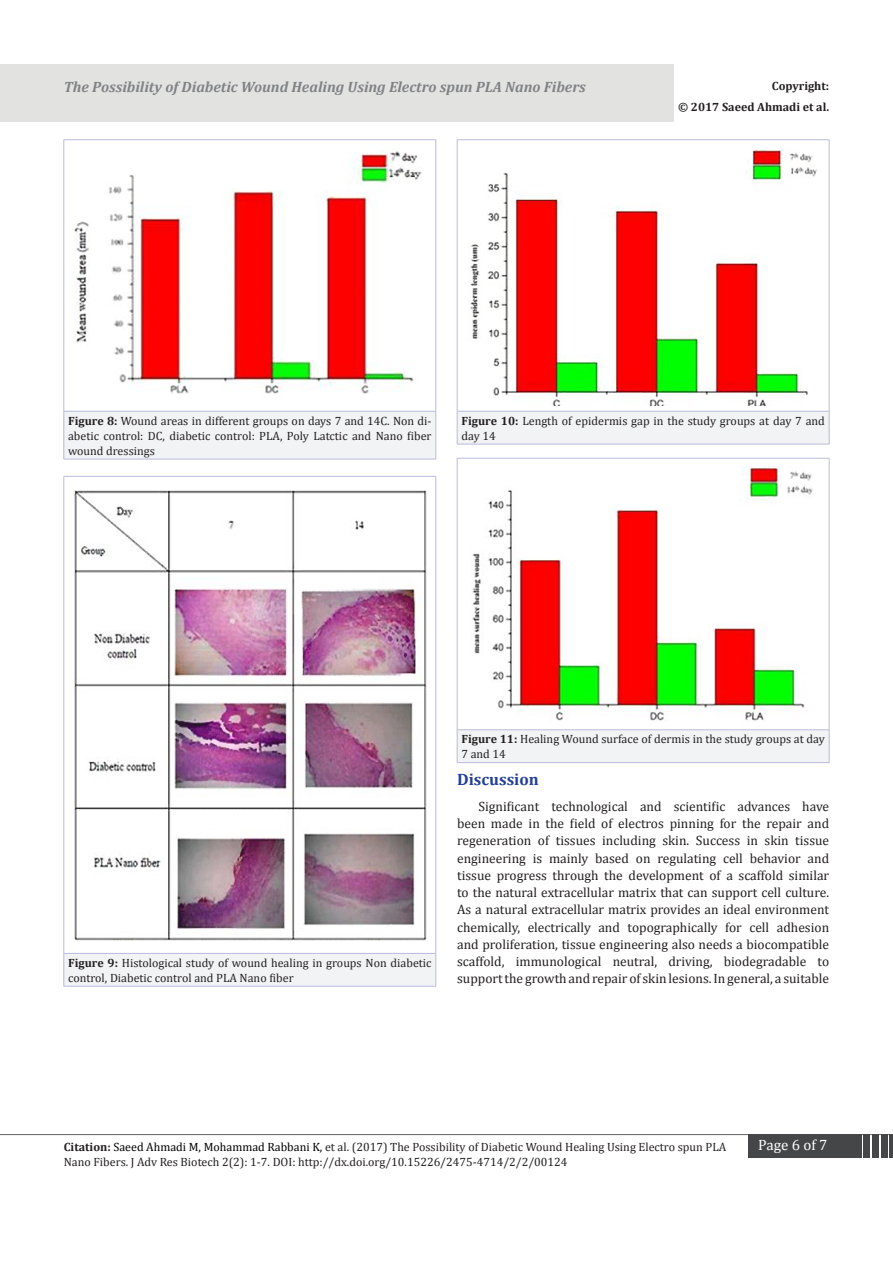
<style>
.page{position:relative;width:893px;height:1263px;background:#fff}
.page>*{position:absolute;margin:0;border:0;box-sizing:border-box;transform-origin:0 0}
.t1{font:700 16.5px "Cambria";color:#223f99}
.t2{font:italic 700 15px "Cambria";color:#808285}
.t3{font:15px "Cambria";color:#fff}
.t4{font:13.5px/17.2px "Cambria";color:#231f20;text-align:justify}
.t5{font:12px/15px "Cambria";color:#231f20}
.t6{font:700 12px "Cambria";color:#231f20}
.s1{font-weight:700}
.s2{color:#000}
</style>
<div class="page">
<div style="left:0;top:64px;width:674px;height:57px;background:#e2e2e1"></div>
<hr style="left:0;top:1134px;width:893px;height:1px;background:#626365">
<div style="left:748px;top:1134px;width:114px;height:23px;background:#454647"></div>
<div style="left:863px;top:1134px;width:7px;height:23px;background:#454647"></div>
<div style="left:872px;top:1134px;width:7px;height:23px;background:#454647"></div>
<div style="left:881px;top:1134px;width:7px;height:23px;background:#454647"></div>
<hr style="left:889px;top:1134px;width:4px;height:23px;background:#454647">
<div style="left:64px;top:411px;width:372px;height:48px;background:#f2f3f4"></div>
<hr style="left:64px;top:139px;width:372px;height:1px;background:#babbdd">
<hr style="left:64px;top:140px;width:1px;height:271px;background:#babbdd">
<hr style="left:436px;top:140px;width:1px;height:271px;background:#babbdd">
<hr style="left:64px;top:411px;width:372px;height:1px;background:#babbdd">
<hr style="left:64px;top:411px;width:1px;height:48px;background:#babbdd">
<hr style="left:436px;top:411px;width:1px;height:48px;background:#babbdd">
<hr style="left:64px;top:459px;width:372px;height:1px;background:#babbdd">
<img style="left:75px;top:149px;width:347px;height:245px">
<div style="left:64px;top:953px;width:372px;height:33px;background:#f2f3f4"></div>
<hr style="left:64px;top:476px;width:372px;height:1px;background:#babbdd">
<hr style="left:64px;top:476px;width:1px;height:477px;background:#babbdd">
<hr style="left:436px;top:476px;width:1px;height:477px;background:#babbdd">
<hr style="left:64px;top:953px;width:372px;height:1px;background:#babbdd">
<hr style="left:64px;top:953px;width:1px;height:33px;background:#babbdd">
<hr style="left:436px;top:953px;width:1px;height:33px;background:#babbdd">
<hr style="left:64px;top:986px;width:372px;height:1px;background:#babbdd">
<img style="left:74px;top:491px;width:352px;height:449px">
<div style="left:457px;top:411px;width:372px;height:33px;background:#f2f3f4"></div>
<hr style="left:457px;top:139px;width:372px;height:1px;background:#babbdd">
<hr style="left:457px;top:140px;width:1px;height:271px;background:#babbdd">
<hr style="left:829px;top:140px;width:1px;height:271px;background:#babbdd">
<hr style="left:457px;top:411px;width:372px;height:1px;background:#babbdd">
<hr style="left:457px;top:411px;width:1px;height:33px;background:#babbdd">
<hr style="left:829px;top:411px;width:1px;height:33px;background:#babbdd">
<hr style="left:457px;top:444px;width:372px;height:1px;background:#babbdd">
<img style="left:470px;top:148px;width:347px;height:258px">
<div style="left:457px;top:730px;width:372px;height:33px;background:#f2f3f4"></div>
<hr style="left:457px;top:458px;width:372px;height:1px;background:#babbdd">
<hr style="left:457px;top:458px;width:1px;height:272px;background:#babbdd">
<hr style="left:829px;top:458px;width:1px;height:272px;background:#babbdd">
<hr style="left:457px;top:729px;width:372px;height:1px;background:#babbdd">
<hr style="left:457px;top:730px;width:1px;height:32px;background:#babbdd">
<hr style="left:829px;top:730px;width:1px;height:32px;background:#babbdd">
<hr style="left:457px;top:762px;width:372px;height:1px;background:#babbdd">
<img style="left:472px;top:466px;width:341px;height:255px">
<p class="t2" style="left:64px;top:76px;width:524px">The Possibility of Diabetic Wound Healing Using Electro spun PLA Nano Fibers</p>
<p class="t6" style="left:772px;top:77px;width:59px">Copyright:</p>
<p class="t6" style="left:678px;top:99px;width:153px">© 2017 Saeed Ahmadi et al.</p>
<p class="t5" style="left:68px;top:413px;width:365px;text-align:justify"><span class="s1">Figure 8:</span> Wound areas in different groups on days 7 and 14C. Non di&shy;abetic control: DC, diabetic control: PLA, Poly Latctic and Nano fiber wound dressings</p>
<p class="t5" style="left:461px;top:413px;width:365px"><span class="s1">Figure 10:</span> Length of epidermis gap in the study groups at day 7 and day 14</p>
<p class="t5" style="left:68px;top:955px;width:365px"><span class="s1">Figure 9:</span> Histological study of wound healing in groups Non diabetic control, Diabetic control and PLA Nano fiber</p>
<p class="t5" style="left:461px;top:732px;width:365px"><span class="s1">Figure 11:</span> Healing Wound surface of dermis in the study groups at day<br>7 and 14</p>
<p class="t1" style="left:457px;top:768px;width:83px">Discussion</p>
<p class="t4" style="left:457px;top:797px;width:374px;text-indent:21px">Significant technological and scientific advances have been made in the field of electros pinning for the repair and regeneration of tissues including skin. Success in skin tissue engineering is mainly based on regulating cell behavior and tissue progress through the development of a scaffold similar to the natural extracellular matrix that can support cell culture.<br>As a natural extracellular matrix provides an ideal environment chemically, electrically and topographically for cell adhesion and proliferation, tissue engineering also needs a biocompatible scaffold, immunological neutral, driving, biodegradable to support the growth and repair of skin lesions. In general, a suitable</p>
<p class="t5" style="left:64px;top:1139px;width:664px"><span class="s1">Citation:</span> <span class="s2">Saeed Ahmadi M, Mohammad Rabbani K,</span> et al. (2017) The Possibility of Diabetic Wound Healing Using Electro spun PLA</p>
<p class="t3" style="left:758px;top:1136px;width:71px">Page 6 of 7</p>
<p class="t5" style="left:64px;top:1154px;width:505px">Nano Fibers. J Adv Res Biotech 2(2): 1-7. DOI: http://dx.doi.org/10.15226/2475-4714/2/2/00124</p>
</div>
